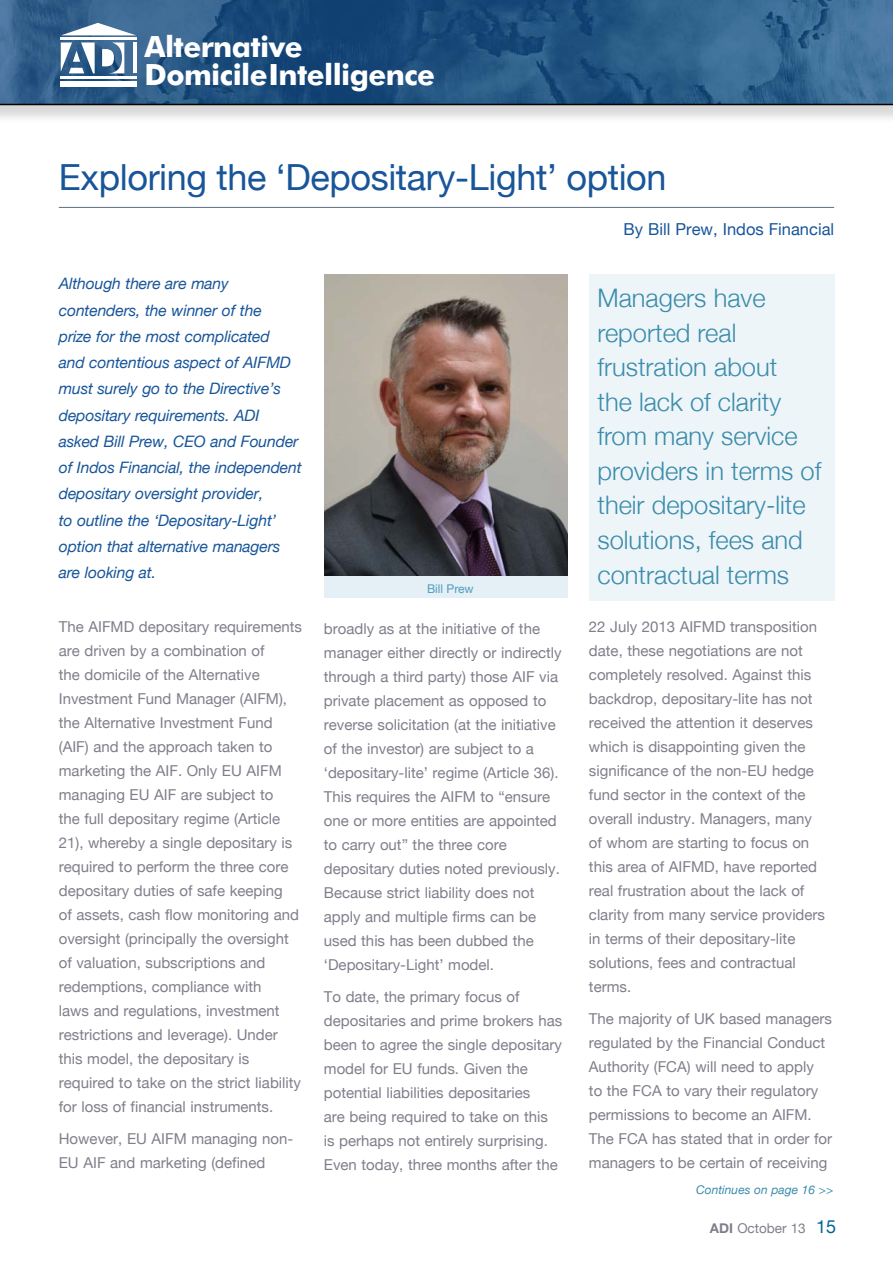
<style>
.page{position:relative;width:893px;height:1263px;background:#fff}
.page>*{position:absolute;margin:0;border:0;box-sizing:border-box;transform-origin:0 0}
.t1{font:36px "Helvetica Neue";letter-spacing:-.01em;color:#185599}
.t2{font:700 29.25px/27.3px "Futura BT";letter-spacing:-.02em;color:#fff}
.t3{font:300 25.5px/34.5px "Helvetica Neue";color:#3b8caa}
.t4{font:16.5px "Helvetica Neue";color:#185599}
.t5{font:italic 15.75px/26.2px "Helvetica Neue";letter-spacing:-.01em;color:#185599}
.t6{font:15px/24px "Helvetica Neue";color:#7e7f8b}
.t7{font:13.5px "Helvetica Neue";color:#7e7f8b}
.t8{font:italic 12px "Helvetica Neue";color:#3b8caa}
.t9{font:12px "Helvetica Neue";color:#4e9dbf}
.s1{font-weight:700}
.s2{font-size:18px;color:#006497}
</style>
<div class="page">
<div style="left:0;top:0;width:893px;height:124px;background:#000;opacity:.15"></div>
<svg style="left:0;top:0;width:893px;height:105px"></svg>
<svg style="left:51px;top:23px;width:96px;height:83px"></svg>
<hr style="left:133px;top:43px;width:4px;height:30px;background:#fff">
<hr style="left:59px;top:207px;width:775px;height:1px;background:#5f6f85">
<img style="left:325px;top:274px;width:243px;height:302px">
<div style="left:325px;top:576px;width:243px;height:22px;background:#e4f0f5"></div>
<div style="left:589px;top:274px;width:245px;height:326px;background:#edf5f9"></div>
<h2 class="t2" style="left:145px;top:33px;width:292px">Alternative<br>DomicileIntelligence</h2>
<h1 class="t1" style="left:59px;top:151px;width:609px">Exploring the ‘Depositary-Light’ option</h1>
<p class="t4" style="left:624px;top:217px;width:212px">By Bill Prew, Indos Financial</p>
<p class="t5" style="left:59px;top:272px;width:244px">Although there are many contenders, the winner of the<br>prize for the most complicated<br>and contentious aspect of AIFMD must surely go to the Directive’s depositary requirements. ADI asked Bill Prew, CEO and Founder of Indos Financial, the independent depositary oversight provider,<br>to outline the ‘Depositary-Light’ option that alternative managers are looking at.</p>
<p class="t6" style="left:59px;top:615px;width:245px">The AIFMD depositary requirements are driven by a combination of<br>the domicile of the Alternative Investment Fund Manager (AIFM), the Alternative Investment Fund (AIF) and the approach taken to marketing the AIF. Only EU AIFM managing EU AIF are subject to<br>the full depositary regime (Article 21), whereby a single depositary is required to perform the three core depositary duties of safe keeping<br>of assets, cash flow monitoring and oversight (principally the oversight of valuation, subscriptions and redemptions, compliance with<br>laws and regulations, investment restrictions and leverage). Under this model, the depositary is required to take on the strict liability for loss of financial instruments.</p>
<p class="t6" style="left:59px;top:1128px;width:236px">However, EU AIFM managing non-<br>EU AIF and marketing (defined</p>
<p class="t9" style="left:427px;top:580px;width:48px">Bill Prew</p>
<p class="t6" style="left:324px;top:617px;width:239px">broadly as at the initiative of the manager either directly or indirectly through a third party) those AIF via private placement as opposed to reverse solicitation (at the initiative of the investor) are subject to a ‘depositary-lite’ regime (Article 36).<br>This requires the AIFM to “ensure one or more entities are appointed to carry out” the three core depositary duties noted previously.<br>Because strict liability does not apply and multiple firms can be used this has been dubbed the ‘Depositary-Light’ model.</p>
<p class="t6" style="left:324px;top:986px;width:240px">To date, the primary focus of depositaries and prime brokers has been to agree the single depositary model for EU funds. Given the potential liabilities depositaries<br>are being required to take on this is perhaps not entirely surprising.<br>Even today, three months after the</p>
<h3 class="t3" style="left:597px;top:280px;width:225px">Managers have reported real frustration about<br>the lack of clarity from many service providers in terms of their depositary-lite solutions, fees and contractual terms</h3>
<p class="t6" style="left:589px;top:615px;width:238px">22 July 2013 AIFMD transposition date, these negotiations are not completely resolved. Against this backdrop, depositary-lite has not received the attention it deserves which is disappointing given the significance of the non-EU hedge fund sector in the context of the overall industry. Managers, many of whom are starting to focus on this area of AIFMD, have reported real frustration about the lack of clarity from many service providers in terms of their depositary-lite solutions, fees and contractual terms.</p>
<p class="t6" style="left:589px;top:1008px;width:245px">The majority of UK based managers regulated by the Financial Conduct Authority (FCA) will need to apply<br>to the FCA to vary their regulatory permissions to become an AIFM.<br>The FCA has stated that in order for managers to be certain of receiving</p>
<p class="t8" style="left:696px;top:1181px;width:138px">Continues on page 16 &gt;&gt;</p>
<p class="t7" style="left:710px;top:1218px;width:128px"><span class="s1">ADI</span> October 13 <span class="s2">15</span></p>
</div>
